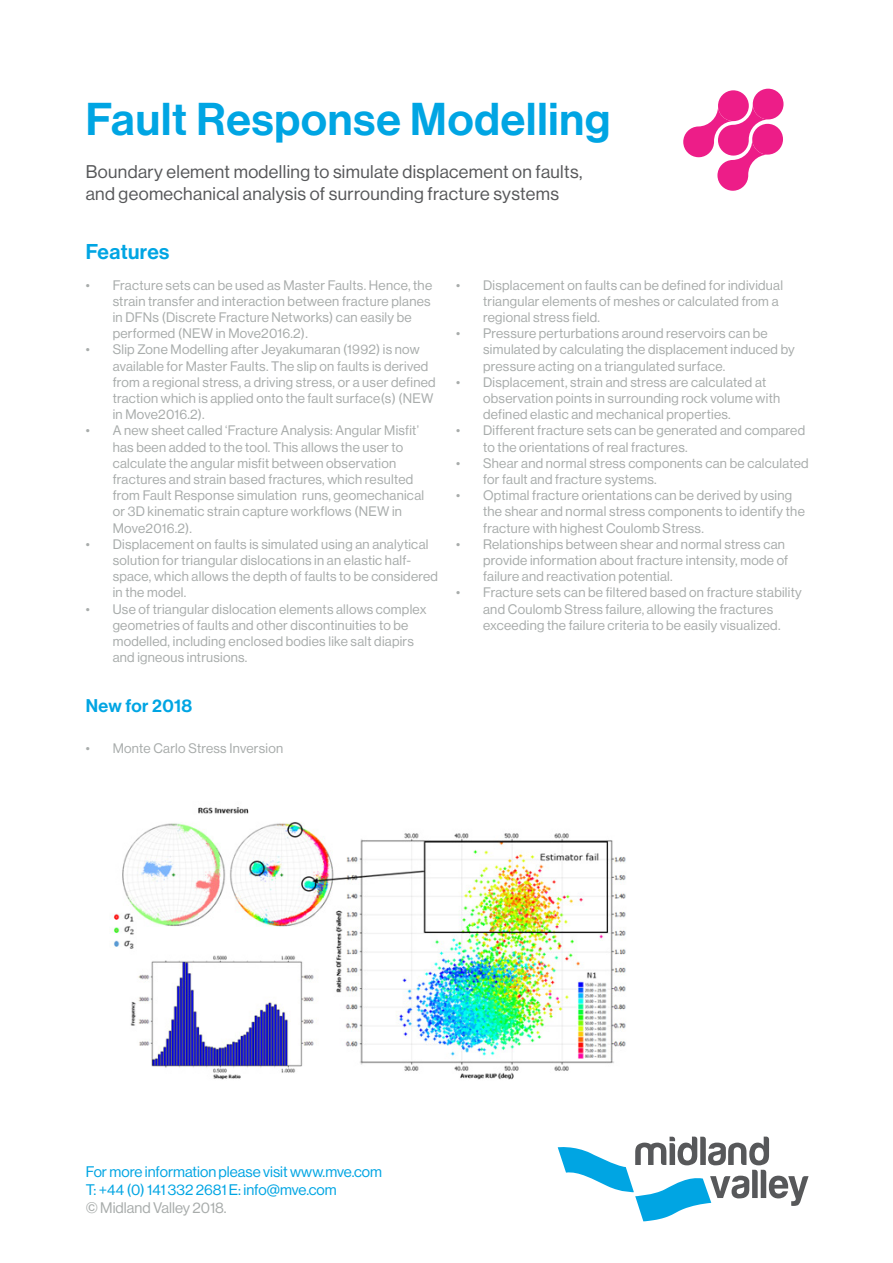
<style>
.page{position:relative;width:893px;height:1263px;background:#fff}
.page>*{position:absolute;margin:0;border:0;box-sizing:border-box;transform-origin:0 0}
.t1{font:45px "N Haas Grotesk DS Std 65 Md";letter-spacing:.02em;color:#00a5e3}
.t2{font:21px "N Haas Grotesk DS Std 65 Md";letter-spacing:.02em;color:#00a5e3}
.t3{font:18px/21.6px "N Haas Grotesk DS Std 55 Rg";letter-spacing:.02em;color:#57585a}
.t4{font:18px "N Haas Grotesk DS Std 65 Md";letter-spacing:.02em;color:#00a5e3}
.t5{font:15px "N Haas Grotesk DS Std 55 Rg";color:#00a5e3}
.t6{font:15px "N Haas Grotesk DS Std 55 Rg";color:#a8acab}
.t7{font:13.5px/16.2px "N Haas Grotesk DS Std 55 Rg";letter-spacing:.02em;color:#a8acab}
</style>
<div class="page">
<svg style="left:683px;top:89px;width:100px;height:102px"></svg>
<svg style="left:558px;top:1136px;width:251px;height:85px"></svg>
<img style="left:113px;top:807px;width:513px;height:273px">
<p class="t1" style="left:86px;top:93px;width:526px">Fault Response Modelling</p>
<p class="t3" style="left:86px;top:161px;width:498px">Boundary element modelling to simulate displacement on faults, and geomechanical analysis of surrounding fracture systems</p>
<p class="t2" style="left:86px;top:240px;width:85px">Features</p>
<p class="t7" style="left:113px;top:277px;width:321px;text-indent:-27px">• Fracture sets can be used as Master Faults. Hence, the strain transfer and interaction between fracture planes in DFNs (Discrete Fracture Networks) can easily be performed (NEW in Move2016.2).</p>
<p class="t7" style="left:113px;top:342px;width:324px;text-indent:-27px">• Slip Zone Modelling after Jeyakumaran (1992) is now available for Master Faults. The slip on faults is derived from a regional stress, a driving stress, or a user defined traction which is applied onto the fault surface(s) (NEW in Move2016.2).</p>
<p class="t7" style="left:113px;top:423px;width:313px;text-indent:-27px">• A new sheet called ‘Fracture Analysis: Angular Misfit’ has been added to the tool. This allows the user to calculate the angular misfit between observation fractures and strain based fractures, which resulted from Fault Response simulation runs, geomechanical or 3D kinematic strain capture workflows (NEW in Move2016.2).</p>
<p class="t7" style="left:113px;top:536px;width:327px;text-indent:-27px">• Displacement on faults is simulated using an analytical solution for triangular dislocations in an elastic half&shy;space, which allows the depth of faults to be considered in the model.</p>
<p class="t7" style="left:113px;top:601px;width:315px;text-indent:-27px">• Use of triangular dislocation elements allows complex geometries of faults and other discontinuities to be modelled, including enclosed bodies like salt diapirs and igneous intrusions.</p>
<p class="t4" style="left:86px;top:696px;width:108px">New for 2018</p>
<p class="t7" style="left:86px;top:740px;width:199px">• Monte Carlo Stress Inversion</p>
<p class="t7" style="left:483px;top:277px;width:301px;text-indent:-27px">• Displacement on faults can be defined for individual triangular elements of meshes or calculated from a regional stress field.</p>
<p class="t7" style="left:483px;top:325px;width:313px;text-indent:-27px">• Pressure perturbations around reservoirs can be simulated by calculating the displacement induced by pressure acting on a triangulated surface.</p>
<p class="t7" style="left:483px;top:374px;width:299px;text-indent:-27px">• Displacement, strain and stress are calculated at observation points in surrounding rock volume with defined elastic and mechanical properties.</p>
<p class="t7" style="left:483px;top:423px;width:324px;text-indent:-27px">• Different fracture sets can be generated and compared to the orientations of real fractures.</p>
<p class="t7" style="left:483px;top:455px;width:327px;text-indent:-27px">• Shear and normal stress components can be calculated for fault and fracture systems.</p>
<p class="t7" style="left:483px;top:487px;width:323px;text-indent:-27px">• Optimal fracture orientations can be derived by using the shear and normal stress components to identify the fracture with highest Coulomb Stress.</p>
<p class="t7" style="left:483px;top:536px;width:307px;text-indent:-27px">• Relationships between shear and normal stress can provide information about fracture intensity, mode of failure and reactivation potential.</p>
<p class="t7" style="left:456px;top:585px;width:347px;text-align:center">• Fracture sets can be filtered based on fracture stability and Coulomb Stress failure, allowing the fractures exceeding the failure criteria to be easily visualized.</p>
<p class="t5" style="left:86px;top:1163px;width:298px">For more information please visit www.mve.com</p>
<p class="t5" style="left:86px;top:1181px;width:253px">T: +44 (0) 141 332 2681 E: info@mve.com</p>
<p class="t6" style="left:86px;top:1199px;width:143px">© Midland Valley 2018.</p>
</div>
